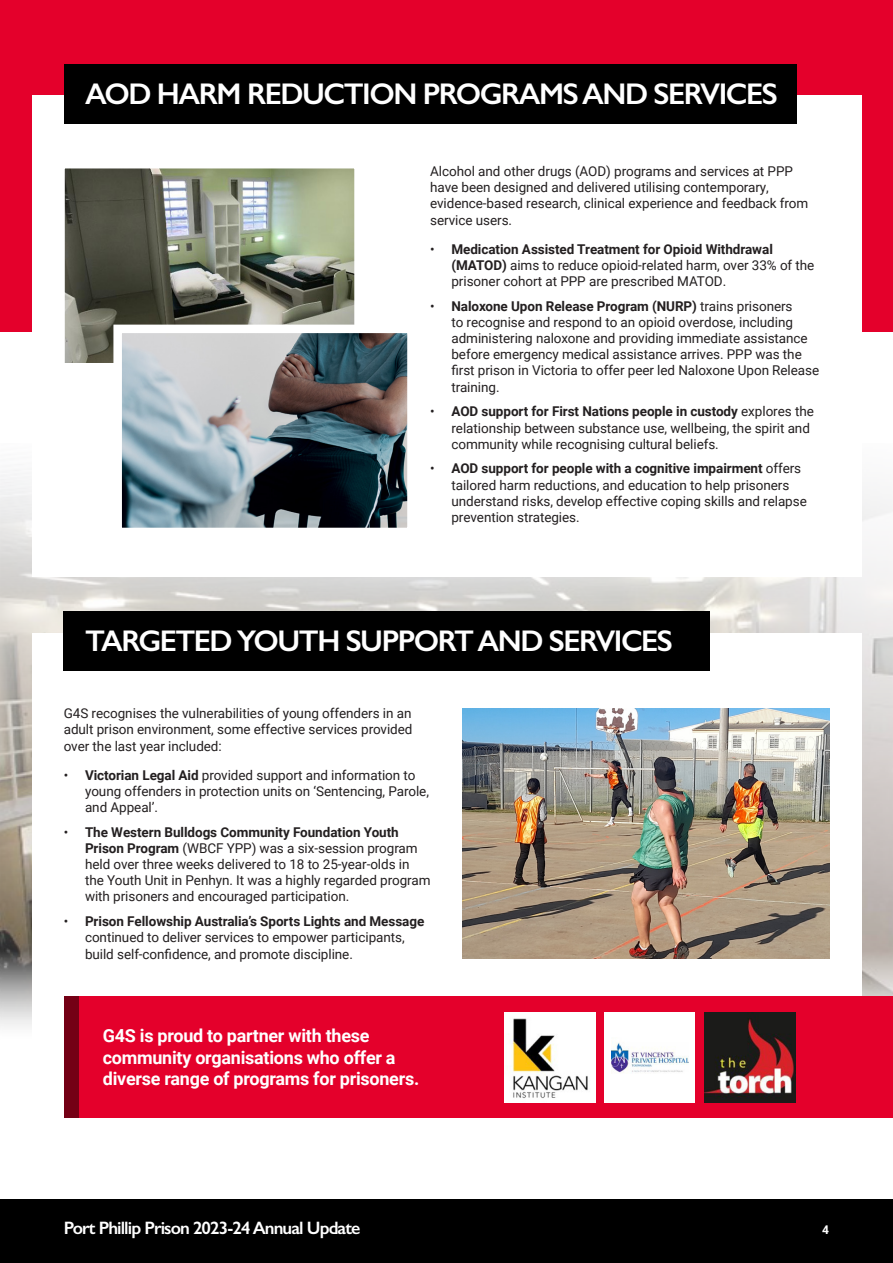
<style>
.page{position:relative;width:893px;height:1263px;background:#fff}
.page>*{position:absolute;margin:0;border:0;box-sizing:border-box;transform-origin:0 0}
.PROJ268_heading_1{font:600 30px "Gill Sans";letter-spacing:-.05em;color:#fff}
.PROJ268_body{font:700 18px/21.6px "Roboto";letter-spacing:-.015em;color:#fff}
.t1{font:600 18px "Gill Sans";letter-spacing:-.05em;color:#fff}
.PROJ268_body-2{font:13.5px/16.2px "Roboto";letter-spacing:-.005em;color:#231f20}
.t2{font:700 12px "Roboto";color:#fff}
.s1{font-weight:700}
</style>
<div class="page">
<div style="left:0;top:0;width:893px;height:331px;background:#e4002b"></div>
<div style="left:0;top:1199px;width:893px;height:64px;background:#000"></div>
<img style="left:0;top:470px;width:893px;height:557px">
<div style="left:32px;top:95px;width:829px;height:481px;background:#fff"></div>
<div style="left:32px;top:633px;width:829px;height:518px;background:#fff"></div>
<div style="left:64px;top:64px;width:733px;height:59px;background:#000"></div>
<div style="left:64px;top:611px;width:646px;height:59px;background:#000"></div>
<div style="left:79px;top:996px;width:814px;height:122px;background:#e4002b"></div>
<img style="left:504px;top:1012px;width:91px;height:91px">
<div style="left:604px;top:1012px;width:91px;height:91px;background:#fff"></div>
<img style="left:611px;top:1042px;width:77px;height:31px">
<img style="left:704px;top:1012px;width:91px;height:91px">
<img style="left:66px;top:170px;width:287px;height:193px">
<div style="left:56px;top:160px;width:307px;height:219px;border:9px solid #fff"></div>
<img style="left:123px;top:335px;width:283px;height:191px">
<div style="left:113px;top:325px;width:303px;height:211px;border:9px solid #fff"></div>
<div style="left:64px;top:996px;width:15px;height:122px;background:#740015"></div>
<img style="left:462px;top:708px;width:367px;height:250px">
<p class="PROJ268_heading_1" style="left:85px;top:75px;width:694px">AOD HARM REDUCTION PROGRAMS AND SERVICES</p>
<p class="PROJ268_body-2" style="left:430px;top:163px;width:380px">Alcohol and other drugs (AOD) programs and services at PPP have been designed and delivered utilising contemporary, evidence-based research, clinical experience and feedback from service users.</p>
<p class="PROJ268_body-2" style="left:451px;top:240px;width:364px;text-indent:-21px">• <span class="s1">Medication Assisted Treatment for Opioid Withdrawal (MATOD)</span> aims to reduce opioid-related harm, over 33% of the prisoner cohort at PPP are prescribed MATOD.</p>
<p class="PROJ268_body-2" style="left:451px;top:297px;width:369px;text-indent:-21px">• <span class="s1">Naloxone Upon Release Program (NURP)</span> trains prisoners<br>to recognise and respond to an opioid overdose, including administering naloxone and providing immediate assistance before emergency medical assistance arrives. PPP was the first prison in Victoria to offer peer led Naloxone Upon Release training.</p>
<p class="PROJ268_body-2" style="left:451px;top:403px;width:364px;text-indent:-21px">• <span class="s1">AOD support for First Nations people in custody</span> explores the relationship between substance use, wellbeing, the spirit and community while recognising cultural beliefs.</p>
<p class="PROJ268_body-2" style="left:451px;top:460px;width:357px;text-indent:-21px">• <span class="s1">AOD support for people with a cognitive impairment</span> offers tailored harm reductions, and education to help prisoners understand risks, develop effective coping skills and relapse prevention strategies.</p>
<p class="PROJ268_heading_1" style="left:85px;top:623px;width:589px">TARGETED YOUTH SUPPORT AND SERVICES</p>
<p class="PROJ268_body-2" style="left:64px;top:705px;width:350px;text-align:justify">G4S recognises the vulnerabilities of young offenders in an adult prison environment, some effective services provided over the last year included:</p>
<p class="PROJ268_body-2" style="left:85px;top:766px;width:345px;text-indent:-21px">• <span class="s1">Victorian Legal Aid</span> provided support and information to young offenders in protection units on ‘Sentencing, Parole, and Appeal’.</p>
<p class="PROJ268_body-2" style="left:85px;top:823px;width:347px;text-indent:-21px">• <span class="s1">The Western Bulldogs Community Foundation Youth Prison Program</span> (WBCF YPP) was a six-session program held over three weeks delivered to 18 to 25-year-olds in the Youth Unit in Penhyn. It was a highly regarded program with prisoners and encouraged participation.</p>
<p class="PROJ268_body-2" style="left:85px;top:913px;width:341px;text-indent:-21px">• <span class="s1">Prison Fellowship Australia’s Sports Lights and Message </span>continued to deliver services to empower participants, build self-confidence, and promote discipline.</p>
<p class="PROJ268_body" style="left:103px;top:1024px;width:318px">G4S is proud to partner with these community organisations who offer a diverse range of programs for prisoners.</p>
<h2 class="t1" style="left:64px;top:1217px;width:298px">Port Phillip Prison 2023-24 Annual Update</h2>
<p class="t2" style="left:822px;top:1221px;width:8px">4</p>
</div>
